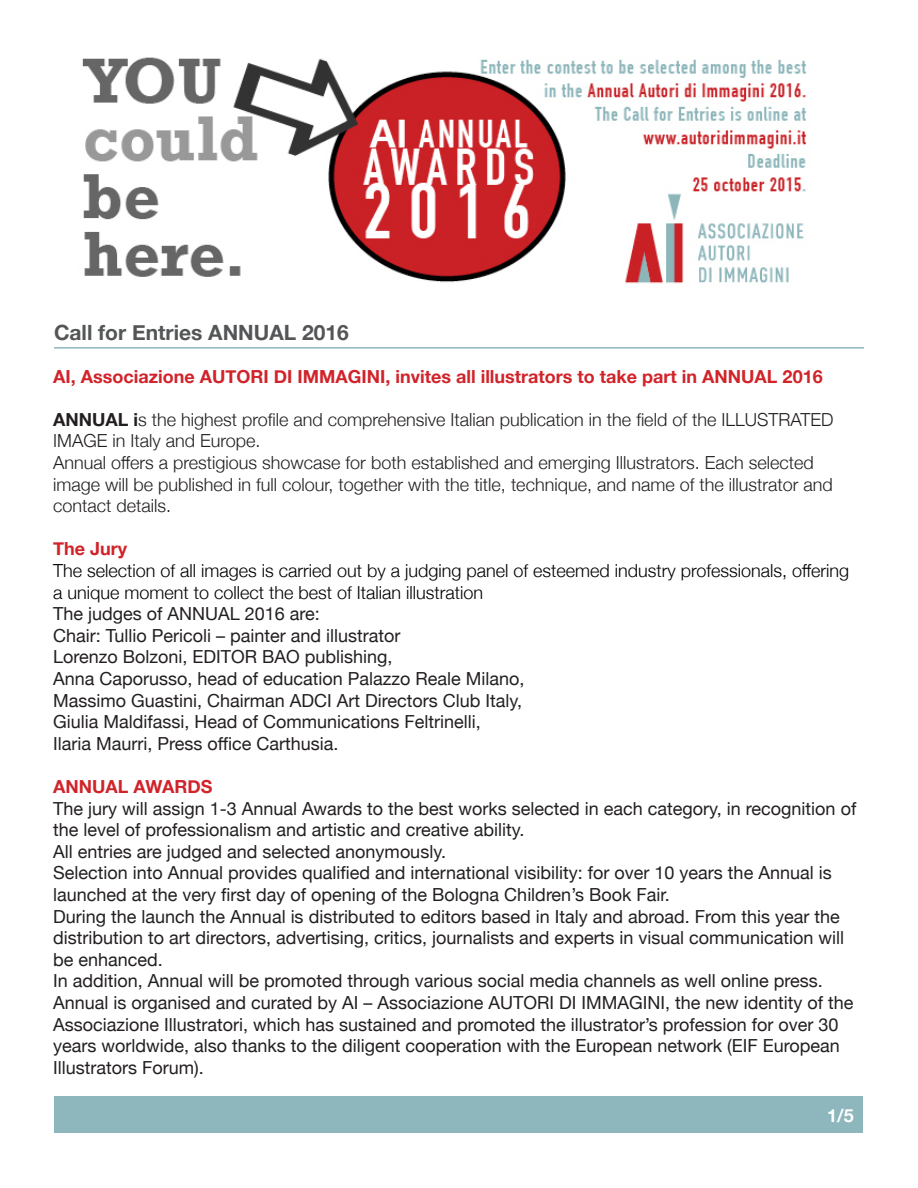
<style>
.page{position:relative;width:918px;height:1188px;background:#fff}
.page>*{position:absolute;margin:0;border:0;box-sizing:border-box;transform-origin:0 0}
.t1{font:700 21px "Helvetica Neue";color:#545557}
.t2{font:18px/21.6px "Helvetica Neue";color:#231f20}
.t3{font:300 18px/21.6px "Helvetica Neue";color:#231f20}
.t4{font:300 18px/21.6px "Helvetica Neue";color:#000}
.t5{font:700 18px "Helvetica Neue";color:#d1232a}
.t6{font:700 18px "Helvetica Neue";color:#fff}
.s1{font-weight:700}
</style>
<div class="page">
<hr style="left:54px;top:347px;width:810px;height:2px;background:#8db7bc">
<div style="left:55px;top:1097px;width:808px;height:36px;background:#8db7bc"></div>
<img style="left:82px;top:57px;width:725px;height:227px">
<p class="t1" style="left:54px;top:316px;width:296px">Call for Entries ANNUAL 2016</p>
<p class="t5" style="left:53px;top:362px;width:771px">AI, Associazione AUTORI DI IMMAGINI, invites all illustrators to take part in ANNUAL 2016</p>
<p class="t3" style="left:53px;top:407px;width:782px"><span class="s1">ANNUAL i</span>s the highest profile and comprehensive Italian publication in the field of the ILLUSTRATED<br>IMAGE in Italy and Europe.</p>
<p class="t3" style="left:53px;top:451px;width:781px">Annual offers a prestigious showcase for both established and emerging Illustrators. Each selected image will be published in full colour, together with the title, technique, and name of the illustrator and contact details.</p>
<p class="t5" style="left:53px;top:535px;width:76px">The Jury</p>
<p class="t4" style="left:53px;top:559px;width:797px">The selection of all images is carried out by a judging panel of esteemed industry professionals, offering a unique moment to collect the best of Italian illustration</p>
<p class="t2" style="left:53px;top:604px;width:268px">The judges of ANNUAL 2016 are:</p>
<p class="t2" style="left:53px;top:626px;width:349px">Chair: Tullio Pericoli – painter and illustrator</p>
<p class="t2" style="left:53px;top:647px;width:341px">Lorenzo Bolzoni, EDITOR BAO publishing,</p>
<p class="t2" style="left:53px;top:669px;width:473px">Anna Caporusso, head of education Palazzo Reale Milano,</p>
<p class="t2" style="left:53px;top:690px;width:471px">Massimo Guastini, Chairman ADCI Art Directors Club Italy,</p>
<p class="t2" style="left:53px;top:712px;width:429px">Giulia Maldifassi, Head of Communications Feltrinelli,</p>
<p class="t2" style="left:53px;top:734px;width:287px">Ilaria Maurri, Press office Carthusia.</p>
<p class="t5" style="left:53px;top:773px;width:161px">ANNUAL AWARDS</p>
<p class="t2" style="left:53px;top:798px;width:805px">The jury will assign 1-3 Annual Awards to the best works selected in each category, in recognition of the level of professionalism and artistic and creative ability.</p>
<p class="t2" style="left:53px;top:842px;width:394px">All entries are judged and selected anonymously.</p>
<p class="t2" style="left:53px;top:863px;width:780px">Selection into Annual provides qualified and international visibility: for over 10 years the Annual is launched at the very first day of opening of the Bologna Children’s Book Fair.</p>
<p class="t2" style="left:53px;top:906px;width:792px">During the launch the Annual is distributed to editors based in Italy and abroad. From this year the distribution to art directors, advertising, critics, journalists and experts in visual communication will be enhanced.</p>
<p class="t2" style="left:53px;top:971px;width:771px">In addition, Annual will be promoted through various social media channels as well online press.</p>
<p class="t2" style="left:53px;top:993px;width:802px">Annual is organised and curated by AI – Associazione AUTORI DI IMMAGINI, the new identity of the Associazione Illustratori, which has sustained and promoted the illustrator’s profession for over 30 years worldwide, also thanks to the diligent cooperation with the European network (EIF European Illustrators Forum).</p>
<p class="t6" style="left:827px;top:1101px;width:28px">1/5</p>
</div>
